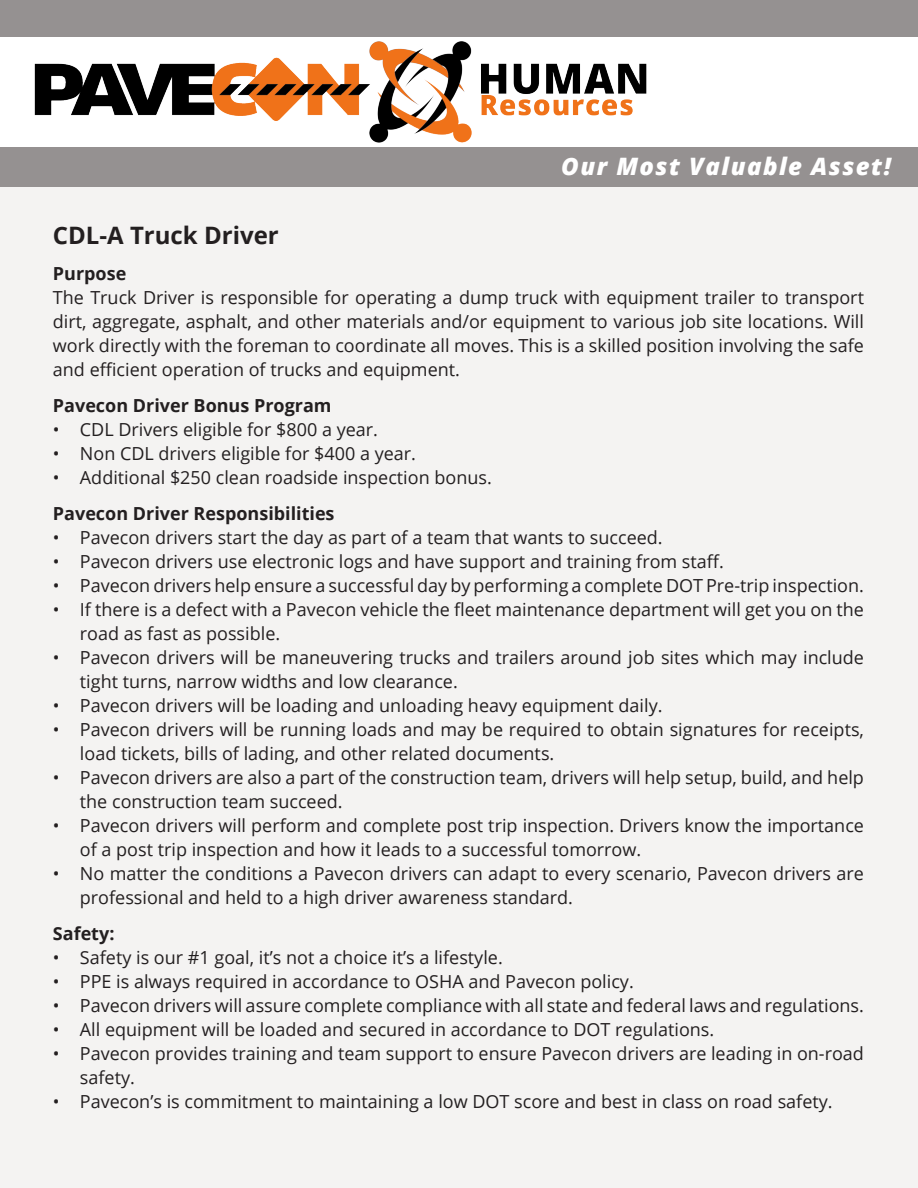
<style>
.page{position:relative;width:918px;height:1188px;background:#f4f3f2}
.page>*{position:absolute;margin:0;border:0;box-sizing:border-box;transform-origin:0 0}
.t1{font:italic 800 24px "Open Sans";letter-spacing:.06em;color:#fff}
.t2{font:700 24px "Open Sans";color:#231f20}
.t3{font:18px/24px "Open Sans";color:#231f20}
.t4{font:700 18px "Open Sans";color:#231f20}
</style>
<div class="page">
<div style="left:0;top:0;width:918px;height:186px;background:#959191"></div>
<div style="left:0;top:37px;width:918px;height:110px;background:#fff"></div>
<img style="left:34px;top:41px;width:613px;height:102px">
<p class="t1" style="left:561px;top:148px;width:331px">Our Most Valuable Asset!</p>
<p class="t2" style="left:53px;top:218px;width:227px">CDL-A Truck Driver</p>
<p class="t4" style="left:53px;top:260px;width:75px">Purpose</p>
<p class="t3" style="left:53px;top:285px;width:813px;text-align:justify">The Truck Driver is responsible for operating a dump truck with equipment trailer to transport dirt, aggregate, asphalt, and other materials and/or equipment to various job site locations. Will work directly with the foreman to coordinate all moves. This is a skilled position involving the safe and efficient operation of trucks and equipment.</p>
<p class="t4" style="left:53px;top:392px;width:280px">Pavecon Driver Bonus Program</p>
<p class="t3" style="left:53px;top:417px;width:327px">• CDL Drivers eligible for $800 a year.</p>
<p class="t3" style="left:53px;top:441px;width:365px">• Non CDL drivers eligible for $400 a year.</p>
<p class="t3" style="left:53px;top:465px;width:440px">• Additional $250 clean roadside inspection bonus.</p>
<p class="t4" style="left:53px;top:500px;width:283px">Pavecon Driver Responsibilities</p>
<p class="t3" style="left:53px;top:525px;width:611px">• Pavecon drivers start the day as part of a team that wants to succeed.</p>
<p class="t3" style="left:53px;top:549px;width:673px">• Pavecon drivers use electronic logs and have support and training from staff.</p>
<p class="t3" style="left:53px;top:573px;width:813px">• Pavecon drivers help ensure a successful day by performing a complete DOT Pre-trip inspection.</p>
<p class="t3" style="left:80px;top:597px;width:786px;text-indent:-27px">• If there is a defect with a Pavecon vehicle the fleet maintenance department will get you on the road as fast as possible.</p>
<p class="t3" style="left:80px;top:645px;width:786px;text-indent:-27px">• Pavecon drivers will be maneuvering trucks and trailers around job sites which may include tight turns, narrow widths and low clearance.</p>
<p class="t3" style="left:53px;top:693px;width:611px">• Pavecon drivers will be loading and unloading heavy equipment daily.</p>
<p class="t3" style="left:80px;top:717px;width:786px;text-indent:-27px">• Pavecon drivers will be running loads and may be required to obtain signatures for receipts, load tickets, bills of lading, and other related documents.</p>
<p class="t3" style="left:80px;top:765px;width:786px;text-indent:-27px">• Pavecon drivers are also a part of the construction team, drivers will help setup, build, and help the construction team succeed.</p>
<p class="t3" style="left:80px;top:813px;width:786px;text-indent:-27px">• Pavecon drivers will perform and complete post trip inspection. Drivers know the importance of a post trip inspection and how it leads to a successful tomorrow.</p>
<p class="t3" style="left:80px;top:861px;width:786px;text-indent:-27px">• No matter the conditions a Pavecon drivers can adapt to every scenario, Pavecon drivers are professional and held to a high driver awareness standard.</p>
<p class="t4" style="left:53px;top:920px;width:63px">Safety:</p>
<p class="t3" style="left:53px;top:945px;width:451px">• Safety is our #1 goal, it’s not a choice it’s a lifestyle.</p>
<p class="t3" style="left:53px;top:969px;width:582px">• PPE is always required in accordance to OSHA and Pavecon policy.</p>
<p class="t3" style="left:53px;top:993px;width:813px">• Pavecon drivers will assure complete compliance with all state and federal laws and regulations.</p>
<p class="t3" style="left:53px;top:1017px;width:663px">• All equipment will be loaded and secured in accordance to DOT regulations.</p>
<p class="t3" style="left:80px;top:1041px;width:786px;text-indent:-27px">• Pavecon provides training and team support to ensure Pavecon drivers are leading in on-road safety.</p>
<p class="t3" style="left:53px;top:1089px;width:781px">• Pavecon’s is commitment to maintaining a low DOT score and best in class on road safety.</p>
</div>
